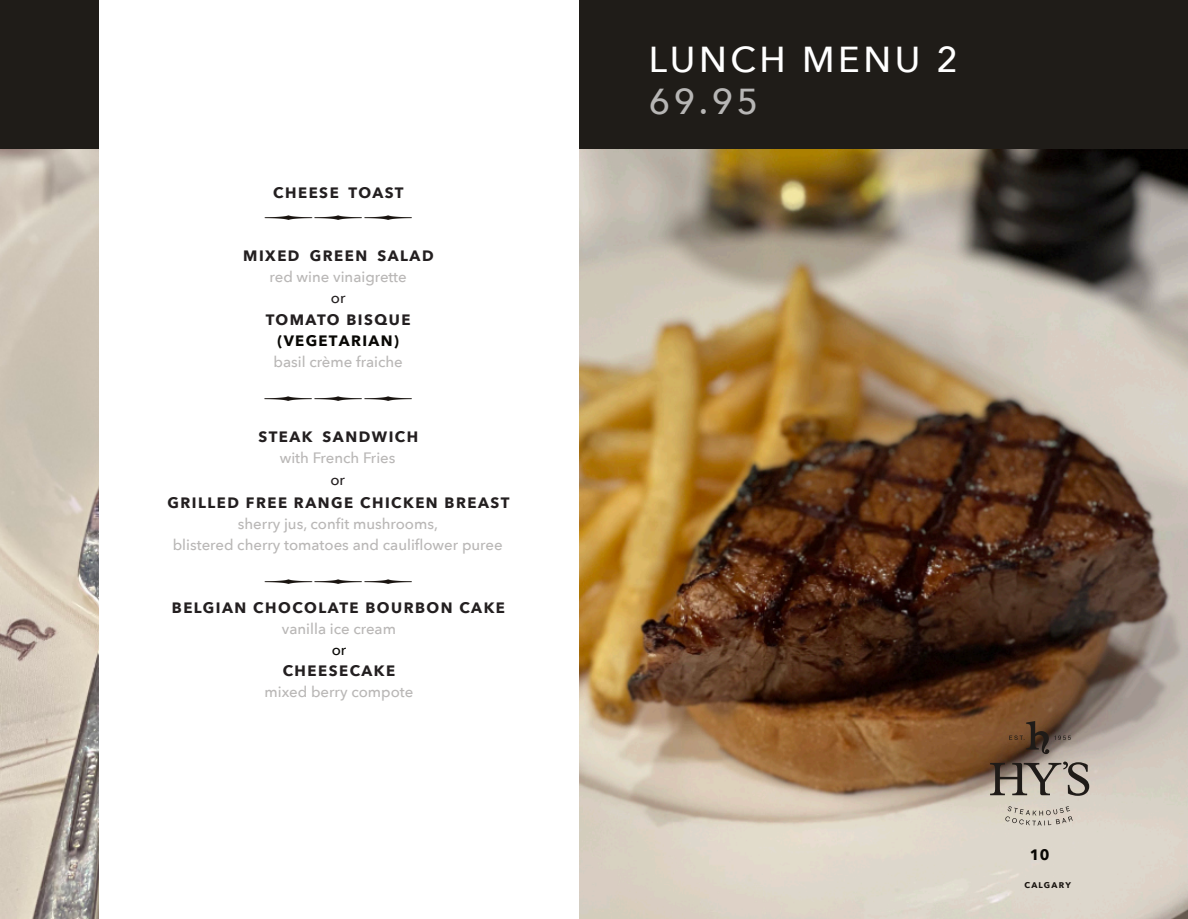
<style>
.page{position:relative;width:1188px;height:919px;background:#fff}
.page>*{position:absolute;margin:0;border:0;box-sizing:border-box;transform-origin:0 0}
.t1{font:500 36px "Avenir Next";letter-spacing:.1em;color:#fff}
.t2{font:500 36px "Avenir Next";color:#b7b6b5}
.t3{font:500 15px/21px "Avenir Next";color:#b9b7b6;text-align:center}
.t4{font:700 15px "Avenir Next";letter-spacing:.1em;color:#231f20}
.t5{font:700 15px "Avenir Next";letter-spacing:.085em;color:#080704}
.t6{font:500 15px "Avenir Next";color:#231f20}
.t7{font:500 15px "Avenir Next";color:#080704}
.t8{font:700 8.25px "Avenir Next";letter-spacing:.145em;color:#191410}
</style>
<div class="page">
<img style="left:579px;top:0;width:609px;height:918px">
<img style="left:0;top:149px;width:99px;height:769px">
<div style="left:0;top:1px;width:1188px;height:148px;background:#1f1c18"></div>
<svg style="left:990px;top:761px;width:99px;height:34px;background:#91887f"></svg>
<svg style="left:1005px;top:805px;width:68px;height:20px"></svg>
<svg style="left:1009px;top:720px;width:62px;height:33px;background:#634a38"></svg>
<div style="left:99px;top:0;width:479px;height:918px;background:#fff"></div>
<p class="t4" style="left:273px;top:183px;width:132px">CHEESE TOAST</p>
<p class="t4" style="left:243px;top:245px;width:192px">MIXED GREEN SALAD</p>
<p class="t3" style="left:270px;top:266px;width:139px">red wine vinaigrette</p>
<p class="t6" style="left:331px;top:287px;width:16px">or</p>
<p class="t4" style="left:266px;top:310px;width:146px">TOMATO BISQUE</p>
<p class="t5" style="left:277px;top:331px;width:123px">(VEGETARIAN)</p>
<p class="t3" style="left:274px;top:352px;width:131px">basil crème fraiche</p>
<p class="t4" style="left:258px;top:427px;width:161px">STEAK SANDWICH</p>
<p class="t3" style="left:280px;top:447px;width:117px">with French Fries</p>
<p class="t6" style="left:330px;top:470px;width:16px">or</p>
<p class="t4" style="left:167px;top:493px;width:343px">GRILLED FREE RANGE CHICKEN BREAST</p>
<p class="t3" style="left:173px;top:513px;width:331px">sherry jus, confit mushrooms,<br>blistered cherry tomatoes and cauliflower puree</p>
<p class="t4" style="left:172px;top:598px;width:335px">BELGIAN CHOCOLATE BOURBON CAKE</p>
<p class="t3" style="left:282px;top:618px;width:116px">vanilla ice cream</p>
<p class="t7" style="left:332px;top:640px;width:16px">or</p>
<p class="t4" style="left:283px;top:661px;width:114px">CHEESECAKE</p>
<p class="t3" style="left:264px;top:681px;width:150px">mixed berry compote</p>
<h1 class="t1" style="left:649px;top:36px;width:311px">LUNCH MENU 2</h1>
<h1 class="t2" style="left:649px;top:78px;width:111px">69.95</h1>
<p class="t5" style="left:1030px;top:844px;width:21px">10</p>
<p class="t8" style="left:1024px;top:879px;width:48px">CALGARY</p>
</div>
